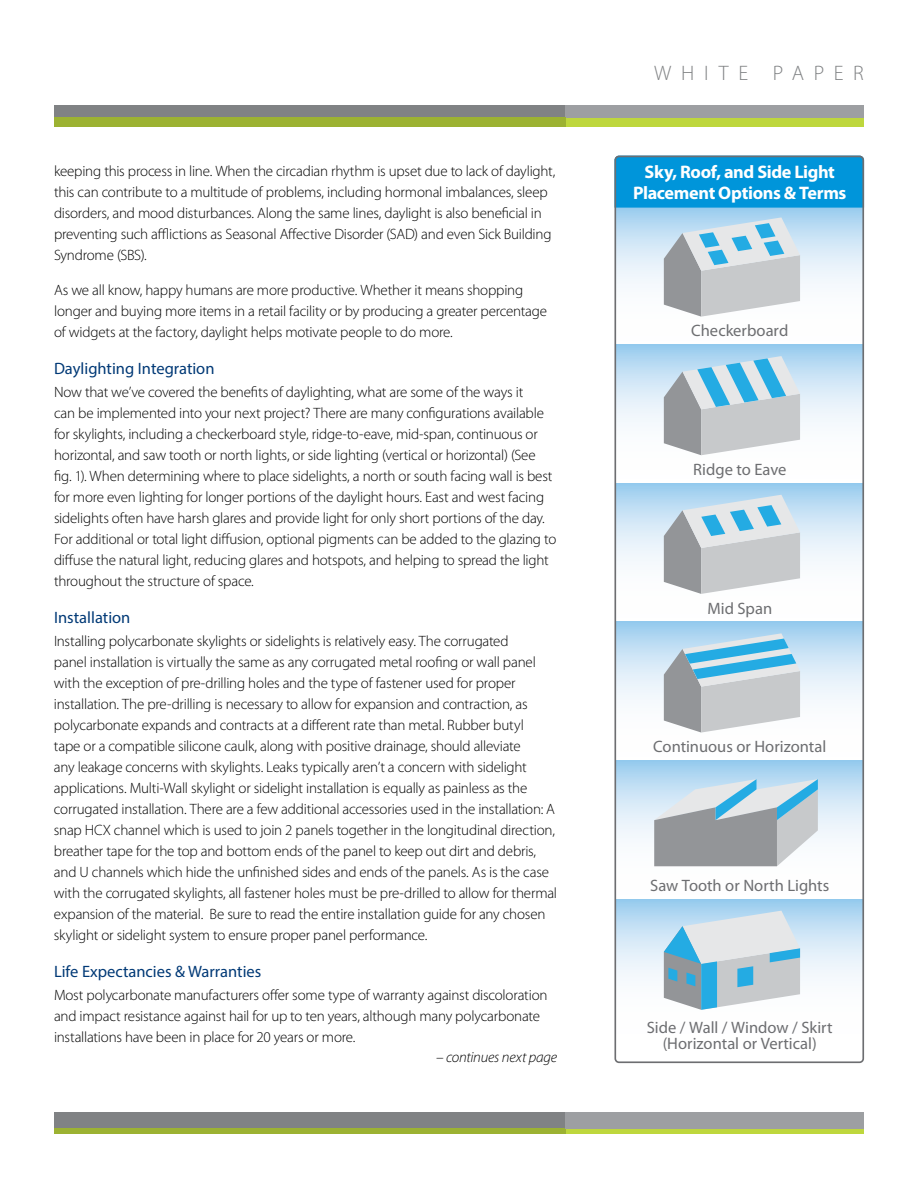
<style>
.page{position:relative;width:918px;height:1188px;background:#fff}
.page>*{position:absolute;margin:0;border:0;box-sizing:border-box;transform-origin:0 0}
.t1{font:300 21px "Myriad Pro";letter-spacing:.465em;color:#808284}
.t2{font:700 18.15px/20.5px "Myriad Pro";letter-spacing:-.02em;color:#fff;text-align:center}
.t3{font:16.5px/16.5px "Myriad Pro";color:#6d6e71;text-align:center}
.t4{font:16.5px "Myriad Pro";color:#003976}
.t5{font:300 15px/21px "Myriad Pro";letter-spacing:-.015em;color:#000}
.t6{font:italic 300 15px "Myriad Pro";letter-spacing:-.015em;color:#000}
</style>
<div class="page">
<div style="left:54px;top:105px;width:526px;height:18px;background:#808284"></div>
<div style="left:296px;top:117px;width:568px;height:10px;background:#bed73d"></div>
<div style="left:566px;top:105px;width:298px;height:12px;background:#9d9fa2"></div>
<div style="left:54px;top:117px;width:512px;height:10px;background:#9cb232"></div>
<div style="left:54px;top:1112px;width:526px;height:22px;background:#808284"></div>
<div style="left:296px;top:1129px;width:568px;height:5px;background:#bed73d"></div>
<div style="left:54px;top:1129px;width:512px;height:5px;background:#9cb232"></div>
<div style="left:566px;top:1112px;width:298px;height:17px;background:#9d9fa2"></div>
<svg style="left:617px;top:208px;width:244px;height:97px"></svg>
<svg style="left:664px;top:217px;width:136px;height:100px;background:#bbcbd3"></svg>
<div style="left:617px;top:155px;width:248px;height:53px;background:#0095da"></div>
<svg style="left:617px;top:345px;width:244px;height:111px"></svg>
<svg style="left:617px;top:483px;width:244px;height:99px"></svg>
<svg style="left:617px;top:622px;width:244px;height:99px"></svg>
<svg style="left:617px;top:760px;width:244px;height:107px"></svg>
<svg style="left:617px;top:899px;width:244px;height:99px"></svg>
<div style="left:614px;top:156px;width:250px;height:907px;border:2px solid #6d6e71;border-radius:4px"></div>
<svg style="left:664px;top:356px;width:136px;height:99px;background:#b0c7d3"></svg>
<svg style="left:664px;top:495px;width:136px;height:99px;background:#bdcbd3"></svg>
<svg style="left:664px;top:633px;width:136px;height:100px;background:#adc6d3"></svg>
<svg style="left:654px;top:779px;width:164px;height:87px;background:#adbac2"></svg>
<svg style="left:664px;top:911px;width:136px;height:99px;background:#b3cdda"></svg>
<p class="t5" style="left:54px;top:162px;width:503px">keeping this process in line. When the circadian rhythm is upset due to lack of daylight, this can contribute to a multitude of problems, including hormonal imbalances, sleep disorders, and mood disturbances. Along the same lines, daylight is also beneficial in preventing such afflictions as Seasonal Affective Disorder (SAD) and even Sick Building Syndrome (SBS).</p>
<p class="t5" style="left:54px;top:280px;width:495px">As we all know, happy humans are more productive. Whether it means shopping longer and buying more items in a retail facility or by producing a greater percentage of widgets at the factory, daylight helps motivate people to do more.</p>
<p class="t4" style="left:54px;top:362px;width:162px">Daylighting integration</p>
<p class="t5" style="left:54px;top:383px;width:504px">Now that we’ve covered the benefits of daylighting, what are some of the ways it<br>can be implemented into your next project? there are many configurations available for skylights, including a checkerboard style, ridge-to-eave, mid-span, continuous or horizontal, and saw tooth or north lights, or side lighting (vertical or horizontal) (See fig. 1). When determining where to place sidelights, a north or south facing wall is best for more even lighting for longer portions of the daylight hours. east and west facing sidelights often have harsh glares and provide light for only short portions of the day.<br>For additional or total light diffusion, optional pigments can be added to the glazing to diffuse the natural light, reducing glares and hotspots, and helping to spread the light throughout the structure of space.</p>
<p class="t4" style="left:54px;top:611px;width:78px">installation</p>
<p class="t5" style="left:54px;top:632px;width:505px">installing polycarbonate skylights or sidelights is relatively easy. the corrugated<br>panel installation is virtually the same as any corrugated metal roofing or wall panel with the exception of pre-drilling holes and the type of fastener used for proper installation. the pre-drilling is necessary to allow for expansion and contraction, as polycarbonate expands and contracts at a different rate than metal. rubber butyl<br>tape or a compatible silicone caulk, along with positive drainage, should alleviate<br>any leakage concerns with skylights. Leaks typically aren’t a concern with sidelight applications. Multi-Wall skylight or sidelight installation is equally as painless as the corrugated installation. there are a few additional accessories used in the installation: A snap hCX channel which is used to join 2 panels together in the longitudinal direction, breather tape for the top and bottom ends of the panel to keep out dirt and debris, and U channels which hide the unfinished sides and ends of the panels. As is the case with the corrugated skylights, all fastener holes must be pre-drilled to allow for thermal expansion of the material. Be sure to read the entire installation guide for any chosen skylight or sidelight system to ensure proper panel performance.</p>
<p class="t4" style="left:54px;top:965px;width:209px">life Expectancies &amp; Warranties</p>
<p class="t5" style="left:54px;top:986px;width:495px">Most polycarbonate manufacturers offer some type of warranty against discoloration and impact resistance against hail for up to ten years, although many polycarbonate installations have been in place for 20 years or more.</p>
<p class="t6" style="left:436px;top:1051px;width:123px">– continues next page</p>
<h1 class="t1" style="left:654px;top:65px;width:211px">White PAPer</h1>
<p class="t2" style="left:633px;top:163px;width:215px">Sky, Roof, and Side Light<br>Placement Options &amp; Terms</p>
<p class="t3" style="left:691px;top:324px;width:99px">Checkerboard</p>
<p class="t3" style="left:693px;top:463px;width:95px">Ridge to Eave</p>
<p class="t3" style="left:707px;top:601px;width:66px">Mid Span</p>
<p class="t3" style="left:653px;top:740px;width:175px">Continuous or Horizontal</p>
<p class="t3" style="left:650px;top:878px;width:181px">Saw Tooth or North Lights</p>
<p class="t3" style="left:647px;top:1020px;width:187px">Side / Wall / Window / Skirt (Horizontal or Vertical)</p>
</div>
